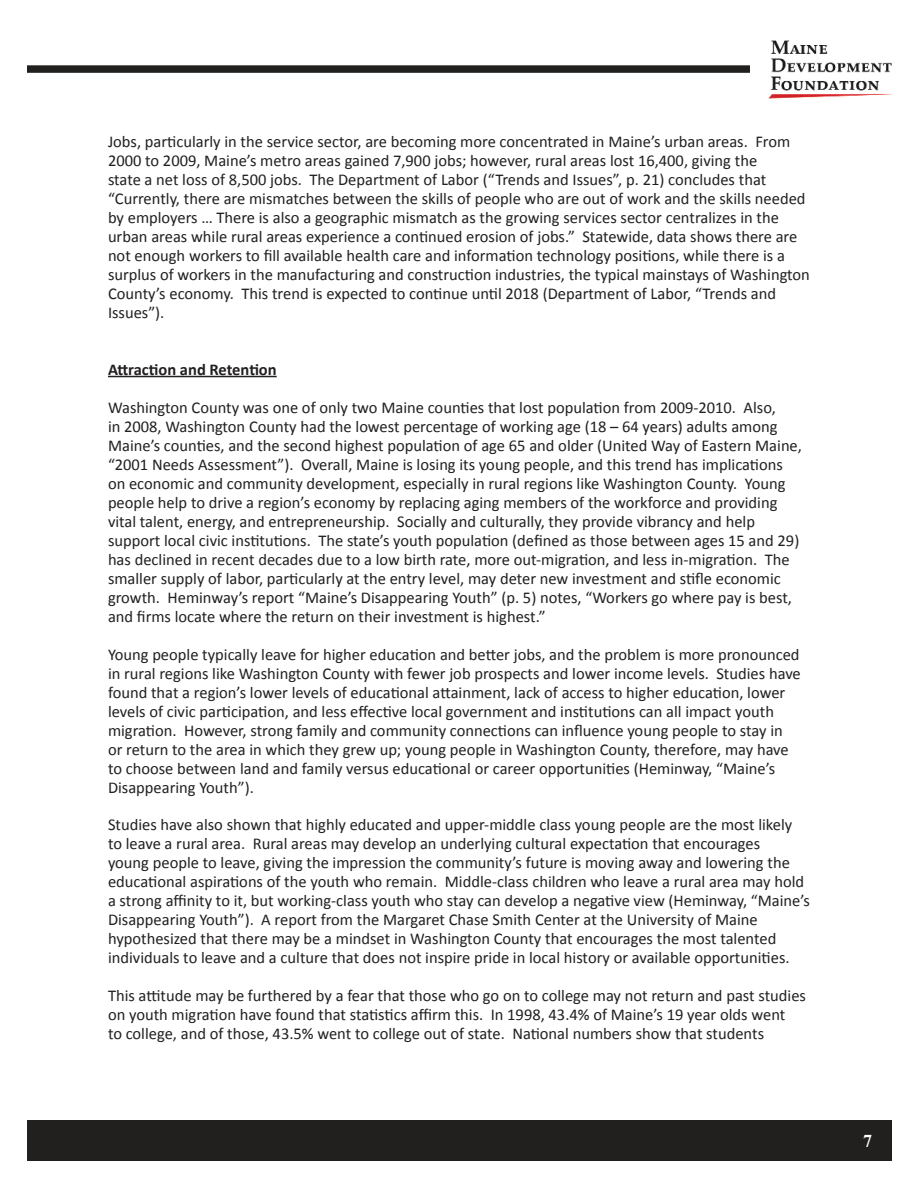
<style>
.page{position:relative;width:918px;height:1188px;background:#fff}
.page>*{position:absolute;margin:0;border:0;box-sizing:border-box;transform-origin:0 0}
.t1{font:700 18px "Times New Roman";color:#fff}
.t2{font:16.5px/18.9px "Calibri";color:#221f1f}
.t3{font:700 16.5px "Calibri";color:#221f1f}
</style>
<div class="page">
<img style="left:769px;top:40px;width:123px;height:59px">
<div style="left:27px;top:65px;width:723px;height:8px;background:#221f1f"></div>
<div style="left:27px;top:1120px;width:864px;height:41px;background:#221f1f"></div>
<hr style="left:108px;top:376px;width:169px;height:1px;background:#221f1f">
<p class="t2" style="left:108px;top:132px;width:703px">Jobs, particularly in the service sector, are becoming more concentrated in Maine’s urban areas. From 2000 to 2009, Maine’s metro areas gained 7,900 jobs; however, rural areas lost 16,400, giving the<br>state a net loss of 8,500 jobs. The Department of Labor (“Trends and Issues”, p. 21) concludes that “Currently, there are mismatches between the skills of people who are out of work and the skills needed by employers … There is also a geographic mismatch as the growing services sector centralizes in the urban areas while rural areas experience a continued erosion of jobs.” Statewide, data shows there are not enough workers to fill available health care and information technology positions, while there is a surplus of workers in the manufacturing and construction industries, the typical mainstays of Washington County’s economy. This trend is expected to continue until 2018 (Department of Labor, “Trends and Issues”).</p>
<p class="t3" style="left:108px;top:359px;width:170px">Attraction and Retention</p>
<p class="t2" style="left:108px;top:397px;width:696px">Washington County was one of only two Maine counties that lost population from 2009-2010. Also,<br>in 2008, Washington County had the lowest percentage of working age (18 – 64 years) adults among Maine’s counties, and the second highest population of age 65 and older (United Way of Eastern Maine, “2001 Needs Assessment”). Overall, Maine is losing its young people, and this trend has implications on economic and community development, especially in rural regions like Washington County. Young people help to drive a region’s economy by replacing aging members of the workforce and providing vital talent, energy, and entrepreneurship. Socially and culturally, they provide vibrancy and help support local civic institutions. The state’s youth population (defined as those between ages 15 and 29) has declined in recent decades due to a low birth rate, more out-migration, and less in-migration. The smaller supply of labor, particularly at the entry level, may deter new investment and stifle economic growth. Heminway’s report “Maine’s Disappearing Youth” (p. 5) notes, “Workers go where pay is best, and firms locate where the return on their investment is highest.”</p>
<p class="t2" style="left:108px;top:644px;width:694px">Young people typically leave for higher education and better jobs, and the problem is more pronounced in rural regions like Washington County with fewer job prospects and lower income levels. Studies have found that a region’s lower levels of educational attainment, lack of access to higher education, lower levels of civic participation, and less effective local government and institutions can all impact youth migration. However, strong family and community connections can influence young people to stay in or return to the area in which they grew up; young people in Washington County, therefore, may have to choose between land and family versus educational or career opportunities (Heminway, “Maine’s Disappearing Youth”).</p>
<p class="t2" style="left:108px;top:815px;width:703px">Studies have also shown that highly educated and upper-middle class young people are the most likely to leave a rural area. Rural areas may develop an underlying cultural expectation that encourages<br>young people to leave, giving the impression the community’s future is moving away and lowering the educational aspirations of the youth who remain. Middle-class children who leave a rural area may hold a strong affinity to it, but working-class youth who stay can develop a negative view (Heminway, “Maine’s Disappearing Youth”). A report from the Margaret Chase Smith Center at the University of Maine hypothesized that there may be a mindset in Washington County that encourages the most talented individuals to leave and a culture that does not inspire pride in local history or available opportunities.</p>
<p class="t2" style="left:108px;top:985px;width:700px">This attitude may be furthered by a fear that those who go on to college may not return and past studies on youth migration have found that statistics affirm this. In 1998, 43.4% of Maine’s 19 year olds went<br>to college, and of those, 43.5% went to college out of state. National numbers show that students</p>
<p class="t1" style="left:863px;top:1135px;width:10px">7</p>
</div>
